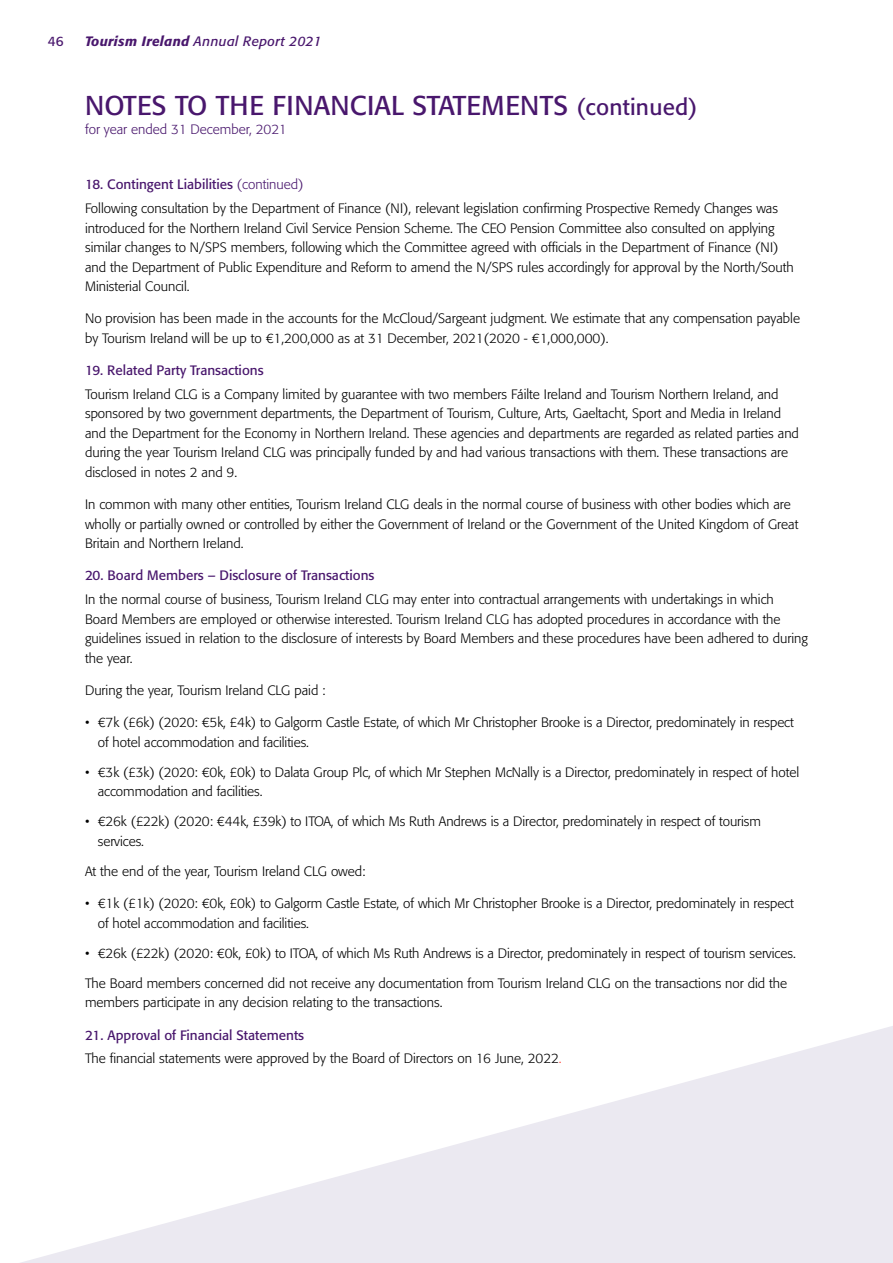
<style>
.page{position:relative;width:893px;height:1263px;background:#fff}
.page>*{position:absolute;margin:0;border:0;box-sizing:border-box;transform-origin:0 0}
.t1{font:27px "Formata";letter-spacing:.01em;color:#49176d}
.t2{font:300 13.5px/19.5px "Formata";color:#000}
.t3{font:13.5px "Formata";color:#49176d}
.t4{font:italic 13.5px "Formata";letter-spacing:.025em;color:#49176d}
.t5{font:300 13.5px "Formata";color:#49176d}
.s1{font-weight:500}
.s2{font-size:22.5px}
.s3{font-weight:400;color:#49176d}
.s4{color:#49176d}
.s5{color:#ff4438}
</style>
<div class="page">
<svg style="left:20px;top:1026px;width:873px;height:237px"></svg>
<p class="t3" style="left:48px;top:33px;width:18px">46</p>
<p class="t4" style="left:85px;top:33px;width:238px"><span class="s1">Tourism Ireland</span> Annual Report 2021</p>
<h1 class="t1" style="left:85px;top:89px;width:614px">NOTES TO THE FINANCIAL STATEMENTS <span class="s2">(continued)</span></h1>
<p class="t5" style="left:85px;top:122px;width:203px">for year ended 31 December, 2021</p>
<p class="t2" style="left:85px;top:173px;width:694px;line-height:23.7px"><span class="s3">18. Contingent Liabilities</span> <span class="s4">(continued)<br></span>Following consultation by the Department of Finance (NI), relevant legislation confirming Prospective Remedy Changes was</p>
<p class="t2" style="left:85px;top:218px;width:710px">introduced for the Northern Ireland Civil Service Pension Scheme. The CEO Pension Committee also consulted on applying similar changes to N/SPS members, following which the Committee agreed with officials in the Department of Finance (NI) and the Department of Public Expenditure and Reform to amend the N/SPS rules accordingly for approval by the North/South Ministerial Council.</p>
<p class="t2" style="left:85px;top:309px;width:716px">No provision has been made in the accounts for the McCloud/Sargeant judgment. We estimate that any compensation payable by Tourism Ireland will be up to €1,200,000 as at 31 December, 2021(2020 - €1,000,000).</p>
<p class="t3" style="left:85px;top:362px;width:180px">19. Related Party Transactions</p>
<p class="t2" style="left:85px;top:384px;width:715px">Tourism Ireland CLG is a Company limited by guarantee with two members Fáilte Ireland and Tourism Northern Ireland, and sponsored by two government departments, the Department of Tourism, Culture, Arts, Gaeltacht, Sport and Media in Ireland and the Department for the Economy in Northern Ireland. These agencies and departments are regarded as related parties and during the year Tourism Ireland CLG was principally funded by and had various transactions with them. These transactions are disclosed in notes 2 and 9.</p>
<p class="t2" style="left:85px;top:495px;width:715px">In common with many other entities, Tourism Ireland CLG deals in the normal course of business with other bodies which are wholly or partially owned or controlled by either the Government of Ireland or the Government of the United Kingdom of Great<br>Britain and Northern Ireland.</p>
<p class="t3" style="left:85px;top:567px;width:291px">20. Board Members – Disclosure of Transactions</p>
<p class="t2" style="left:85px;top:590px;width:724px">In the normal course of business, Tourism Ireland CLG may enter into contractual arrangements with undertakings in which Board Members are employed or otherwise interested. Tourism Ireland CLG has adopted procedures in accordance with the guidelines issued in relation to the disclosure of interests by Board Members and these procedures have been adhered to during the year.</p>
<p class="t2" style="left:85px;top:680px;width:242px">During the year, Tourism Ireland CLG paid :</p>
<p class="t2" style="left:98px;top:713px;width:697px;text-indent:-13px">• €7k (£6k) (2020: €5k, £4k) to Galgorm Castle Estate, of which Mr Christopher Brooke is a Director, predominately in respect of hotel accommodation and facilities.</p>
<p class="t2" style="left:98px;top:762px;width:703px;text-indent:-13px">• €3k (£3k) (2020: €0k, £0k) to Dalata Group Plc, of which Mr Stephen McNally is a Director, predominately in respect of hotel accommodation and facilities.</p>
<p class="t2" style="left:98px;top:812px;width:665px;text-indent:-13px">• €26k (£22k) (2020: €44k, £39k) to ITOA, of which Ms Ruth Andrews is a Director, predominately in respect of tourism services.</p>
<p class="t2" style="left:85px;top:861px;width:282px">At the end of the year, Tourism Ireland CLG owed:</p>
<p class="t2" style="left:98px;top:894px;width:697px;text-indent:-13px">• €1k (£1k) (2020: €0k, £0k) to Galgorm Castle Estate, of which Mr Christopher Brooke is a Director, predominately in respect of hotel accommodation and facilities.</p>
<p class="t2" style="left:85px;top:943px;width:712px">• €26k (£22k) (2020: €0k, £0k) to ITOA, of which Ms Ruth Andrews is a Director, predominately in respect of tourism services.</p>
<p class="t2" style="left:85px;top:973px;width:704px">The Board members concerned did not receive any documentation from Tourism Ireland CLG on the transactions nor did the members participate in any decision relating to the transactions.</p>
<p class="t2" style="left:85px;top:1023px;width:478px;line-height:23.7px"><span class="s3">21. Approval of Financial Statements<br></span>The financial statements were approved by the Board of Directors on 16 June, 2022<span class="s5">.</span></p>
</div>
